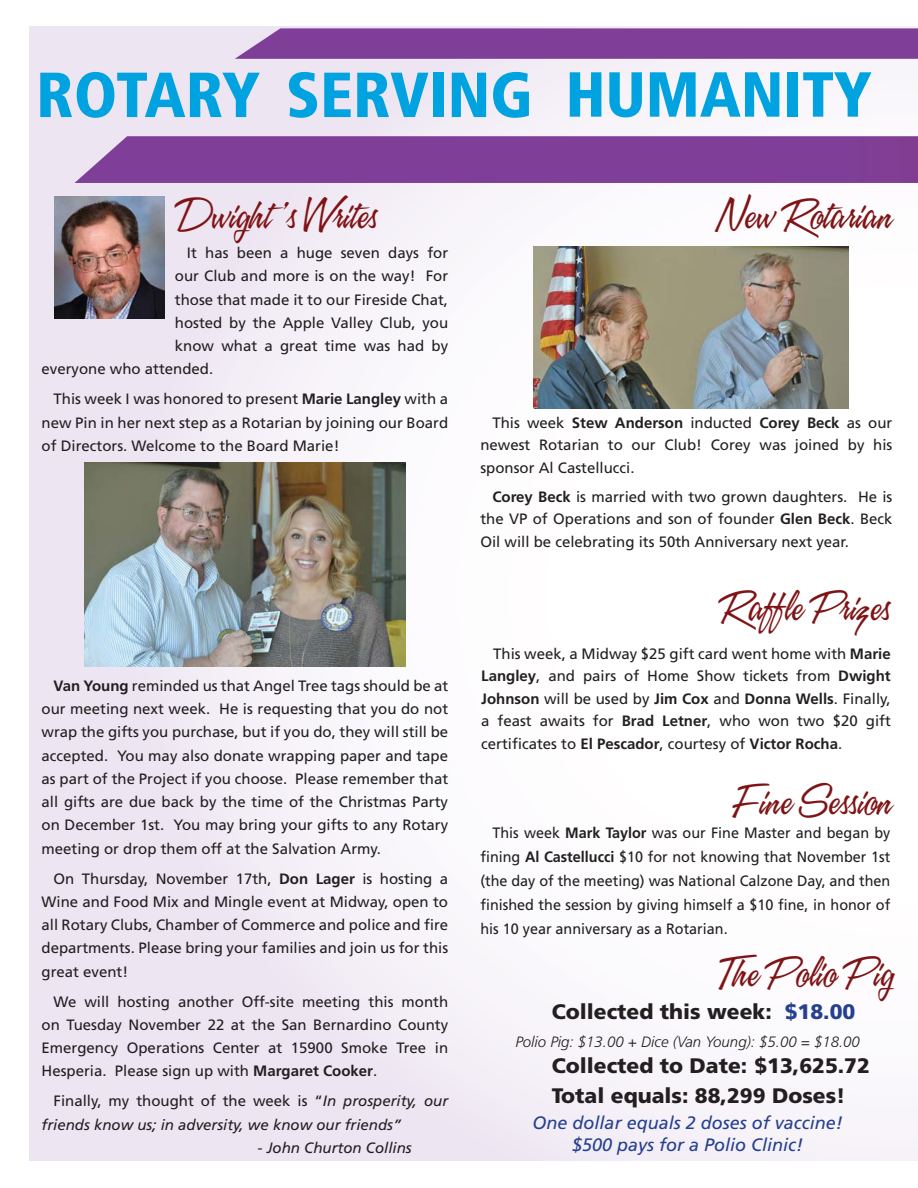
<style>
.page{position:relative;width:918px;height:1188px;background:#fff}
.page>*{position:absolute;margin:0;border:0;box-sizing:border-box;transform-origin:0 0}
.t1{font:39px "A&S Speedway";color:#7f1416}
.t2{font:900 21px/29.2px "Frutiger";color:#231f20}
.t3{font:italic 18px/22.5px "Frutiger";color:#25408e;text-align:center}
.t4{font:15px/23.2px "Frutiger";color:#231f20;text-align:justify}
.t5{font:15px/24px "Frutiger";color:#231f20;text-align:justify;scale:.96 1}
.t6{font:italic 15px/23.2px "Frutiger";color:#231f20}
.t7{font:italic 300 15px "Frutiger";color:#231f20}
.s1{font-weight:700}
.s2{font-style:normal}
.s3{color:#25408e}
</style>
<div class="page">
<div style="left:29px;top:27px;width:889px;height:1134px;background:linear-gradient(to right,#ece4f1,#fff)"></div>
<div style="left:75px;top:136px;width:843px;height:47px;background:#7f3f98"></div>
<svg style="left:235px;top:28px;width:683px;height:31px;background:#84479c"></svg>
<svg style="left:40px;top:72px;width:220px;height:46px;background:#72c2e8"></svg>
<svg style="left:289px;top:72px;width:28px;height:46px"></svg>
<svg style="left:324px;top:73px;width:27px;height:44px"></svg>
<svg style="left:357px;top:73px;width:71px;height:44px;background:#63bee7"></svg>
<div style="left:433px;top:73px;width:11px;height:44px;background:#00a2df"></div>
<svg style="left:452px;top:73px;width:34px;height:44px"></svg>
<svg style="left:493px;top:72px;width:36px;height:46px;background:#63c0e8"></svg>
<svg style="left:570px;top:72px;width:31px;height:45px"></svg>
<svg style="left:609px;top:72px;width:33px;height:45px"></svg>
<svg style="left:650px;top:72px;width:129px;height:45px"></svg>
<div style="left:788px;top:72px;width:10px;height:45px;background:#00a2df"></div>
<svg style="left:803px;top:72px;width:69px;height:45px"></svg>
<img style="left:54px;top:197px;width:110px;height:122px">
<img style="left:84px;top:462px;width:322px;height:204px">
<img style="left:533px;top:247px;width:316px;height:161px">
<h1 class="t1" style="left:175px;top:194px;width:203px">Dwight ’s Writes</h1>
<h1 class="t1" style="left:714px;top:194px;width:178px">New Rotarian</h1>
<p class="t4" style="left:187px;top:242px;width:263px">It has been a huge seven days for</p>
<p class="t4" style="left:175px;top:266px;width:275px">our Club and more is on the way! For</p>
<p class="t4" style="left:175px;top:289px;width:275px">those that made it to our Fireside Chat,</p>
<p class="t4" style="left:175px;top:312px;width:275px">hosted by the Apple Valley Club, you</p>
<p class="t4" style="left:175px;top:335px;width:275px">know what a great time was had by</p>
<p class="t4" style="left:42px;top:359px;width:173px">everyone who attended.</p>
<p class="t4" style="left:42px;top:389px;width:408px;text-indent:12px">This week I was honored to present <span class="s1">Marie Langley</span> with a new Pin in her next step as a Rotarian by joining our Board of Directors. Welcome to the Board Marie!</p>
<p class="t4" style="left:42px;top:675px;width:408px;text-indent:12px"><span class="s1">Van Young</span> reminded us that Angel Tree tags should be at our meeting next week. He is requesting that you do not wrap the gifts you purchase, but if you do, they will still be accepted. You may also donate wrapping paper and tape as part of the Project if you choose. Please remember that all gifts are due back by the time of the Christmas Party on December 1st. You may bring your gifts to any Rotary meeting or drop them off at the Salvation Army.</p>
<p class="t4" style="left:42px;top:868px;width:408px;text-indent:12px">On Thursday, November 17th, <span class="s1">Don Lager</span> is hosting a Wine and Food Mix and Mingle event at Midway, open to all Rotary Clubs, Chamber of Commerce and police and fire departments. Please bring your families and join us for this great event!</p>
<p class="t4" style="left:42px;top:991px;width:408px;text-indent:12px">We will hosting another Off-site meeting this month on Tuesday November 22 at the San Bernardino County Emergency Operations Center at 15900 Smoke Tree in Hesperia. Please sign up with <span class="s1">Margaret Cooker</span>.</p>
<p class="t6" style="left:42px;top:1091px;width:408px;text-indent:12px"><span class="s2">Finally, my thought of the week is “</span>In prosperity, our friends know us; in adversity, we know our friends”</p>
<p class="t6" style="left:258px;top:1137px;width:156px">- John Churton Collins</p>
<p class="t4" style="left:480px;top:412px;width:414px;line-height:22.5px;text-indent:12px">This week <span class="s1">Stew Anderson</span> inducted <span class="s1">Corey Beck</span> as our newest Rotarian to our Club! Corey was joined by his sponsor Al Castellucci.</p>
<p class="t4" style="left:480px;top:487px;width:414px;line-height:22.5px;text-indent:12px"><span class="s1">Corey Beck</span> is married with two grown daughters. He is the VP of Operations and son of founder <span class="s1">Glen Beck</span>. Beck Oil will be celebrating its 50th Anniversary next year.</p>
<h1 class="t1" style="left:719px;top:586px;width:172px">Raffle Prizes</h1>
<p class="t4" style="left:481px;top:644px;width:411px;line-height:22.5px;text-indent:12px">This week, a Midway $25 gift card went home with <span class="s1">Marie Langley</span>, and pairs of Home Show tickets from <span class="s1">Dwight Johnson</span> will be used by <span class="s1">Jim Cox</span> and <span class="s1">Donna Wells</span>. Finally, a feast awaits for <span class="s1">Brad Letner</span>, who won two $20 gift certificates to <span class="s1">El Pescador</span>, courtesy of <span class="s1">Victor Rocha</span>.</p>
<h1 class="t1" style="left:732px;top:779px;width:161px">Fine Session</h1>
<p class="t5" style="left:480px;top:822px;width:429px;text-indent:12px">This week <span class="s1">Mark Taylor</span> was our Fine Master and began by fining <span class="s1">Al Castellucci</span> $10 for not knowing that November 1st (the day of the meeting) was National Calzone Day, and then finished the session by giving himself a $10 fine, in honor of his 10 year anniversary as a Rotarian.</p>
<h1 class="t1" style="left:718px;top:951px;width:176px">The Polio Pig</h1>
<h2 class="t2" style="left:552px;top:999px;width:305px">Collected this week: <span class="s3">$18.00</span></h2>
<p class="t7" style="left:515px;top:1036px;width:346px">Polio Pig: $13.00 + Dice (Van Young): $5.00 = $18.00</p>
<h2 class="t2" style="left:552px;top:1053px;width:320px">Collected to Date: $13,625.72<br>Total equals: 88,299 Doses!</h2>
<p class="t3" style="left:533px;top:1113px;width:312px">One dollar equals 2 doses of vaccine! $500 pays for a Polio Clinic!</p>
</div>
